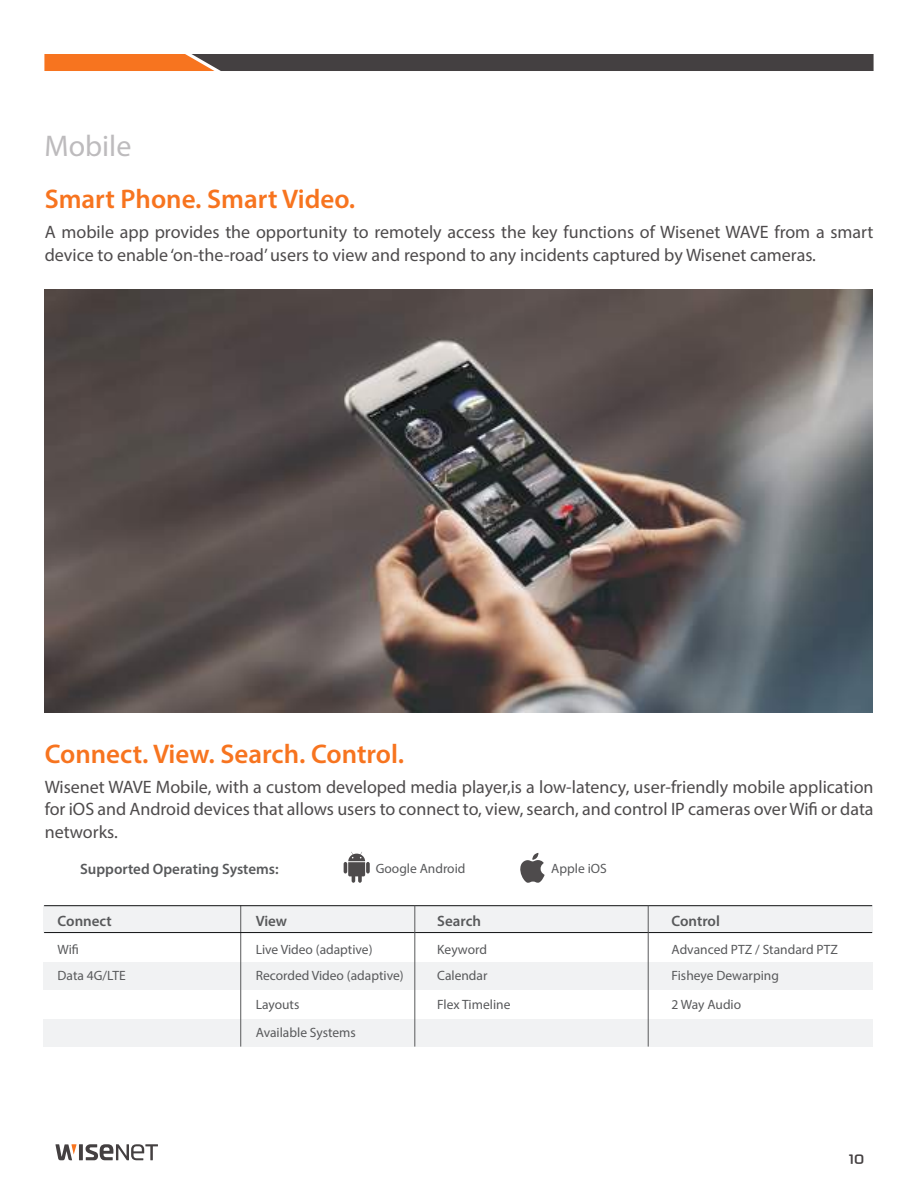
<style>
.page{position:relative;width:918px;height:1188px;background:#fff}
.page>*{position:absolute;margin:0;border:0;box-sizing:border-box;transform-origin:0 0}
.t1{font:30px "Myriad Pro";color:#bdbbbd}
.t2{font:600 27px "Myriad Pro";color:#f7741f}
.t3{font:18px/22.5px "Myriad Pro";color:#4e4b4c}
.t4{font:600 15px "Myriad Pro";color:#58595b}
.t5{font:13.5px "Myriad Pro";color:#58595b}
.t6{font:12px "Hanwha B";color:#444041}
</style>
<div class="page">
<svg style="left:79px;top:1144px;width:4px;height:16px"></svg>
<svg style="left:86px;top:1144px;width:72px;height:16px"></svg>
<svg style="left:55px;top:1144px;width:22px;height:16px"></svg>
<svg style="left:44px;top:54px;width:830px;height:17px;background:#674b3c"></svg>
<div style="left:44px;top:905px;width:829px;height:28px;background:#f1f2f3"></div>
<div style="left:44px;top:962px;width:829px;height:28px;background:#f1f2f3"></div>
<div style="left:44px;top:1019px;width:829px;height:28px;background:#f1f2f3"></div>
<hr style="left:240px;top:906px;width:1px;height:141px;background:#58595b">
<hr style="left:44px;top:932px;width:828px;height:1px;background:#111213">
<hr style="left:44px;top:905px;width:828px;height:1px;background:#111213">
<hr style="left:415px;top:906px;width:1px;height:141px;background:#58595b">
<hr style="left:648px;top:906px;width:1px;height:141px;background:#58595b">
<svg style="left:520px;top:853px;width:25px;height:30px"></svg>
<svg style="left:344px;top:852px;width:21px;height:31px"></svg>
<svg style="left:366px;top:862px;width:4px;height:11px"></svg>
<img style="left:45px;top:290px;width:827px;height:422px">
<h1 class="t1" style="left:44px;top:127px;width:88px">Mobile</h1>
<h2 class="t2" style="left:45px;top:182px;width:312px">Smart Phone. Smart Video.</h2>
<p class="t3" style="left:45px;top:221px;width:830px">A mobile app provides the opportunity to remotely access the key functions of Wisenet WAVE from a smart device to enable ‘on-the-road’ users to view and respond to any incidents captured by Wisenet cameras.</p>
<h2 class="t2" style="left:45px;top:737px;width:361px">Connect. View. Search. Control.</h2>
<p class="t3" style="left:45px;top:775px;width:830px;text-align:justify">Wisenet WAVE Mobile, with a custom developed media player,is a low-latency, user-friendly mobile application for iOS and Android devices that allows users to connect to, view, search, and control IP cameras over Wifi or data networks.</p>
<p class="t4" style="left:80px;top:859px;width:200px">Supported Operating Systems:</p>
<p class="t5" style="left:376px;top:860px;width:91px">Google Android</p>
<p class="t5" style="left:551px;top:860px;width:57px">Apple iOS</p>
<p class="t4" style="left:58px;top:911px;width:56px">Connect</p>
<p class="t4" style="left:256px;top:911px;width:33px">View</p>
<p class="t4" style="left:437px;top:911px;width:45px">Search</p>
<p class="t4" style="left:672px;top:911px;width:50px">Control</p>
<p class="t5" style="left:58px;top:941px;width:23px">Wifi</p>
<p class="t5" style="left:256px;top:941px;width:118px">Live Video (adaptive)</p>
<p class="t5" style="left:437px;top:941px;width:51px">Keyword</p>
<p class="t5" style="left:672px;top:941px;width:168px">Advanced PTZ / Standard PTZ</p>
<p class="t5" style="left:58px;top:968px;width:70px">Data 4G/LTE</p>
<p class="t5" style="left:256px;top:968px;width:149px">Recorded Video (adaptive)</p>
<p class="t5" style="left:437px;top:968px;width:52px">Calendar</p>
<p class="t5" style="left:672px;top:968px;width:109px">Fisheye Dewarping</p>
<p class="t5" style="left:256px;top:996px;width:45px">Layouts</p>
<p class="t5" style="left:437px;top:996px;width:75px">Flex Timeline</p>
<p class="t5" style="left:672px;top:996px;width:71px">2 Way Audio</p>
<p class="t5" style="left:256px;top:1024px;width:102px">Available Systems</p>
<p class="t6" style="left:849px;top:1154px;width:17px">10</p>
</div>
